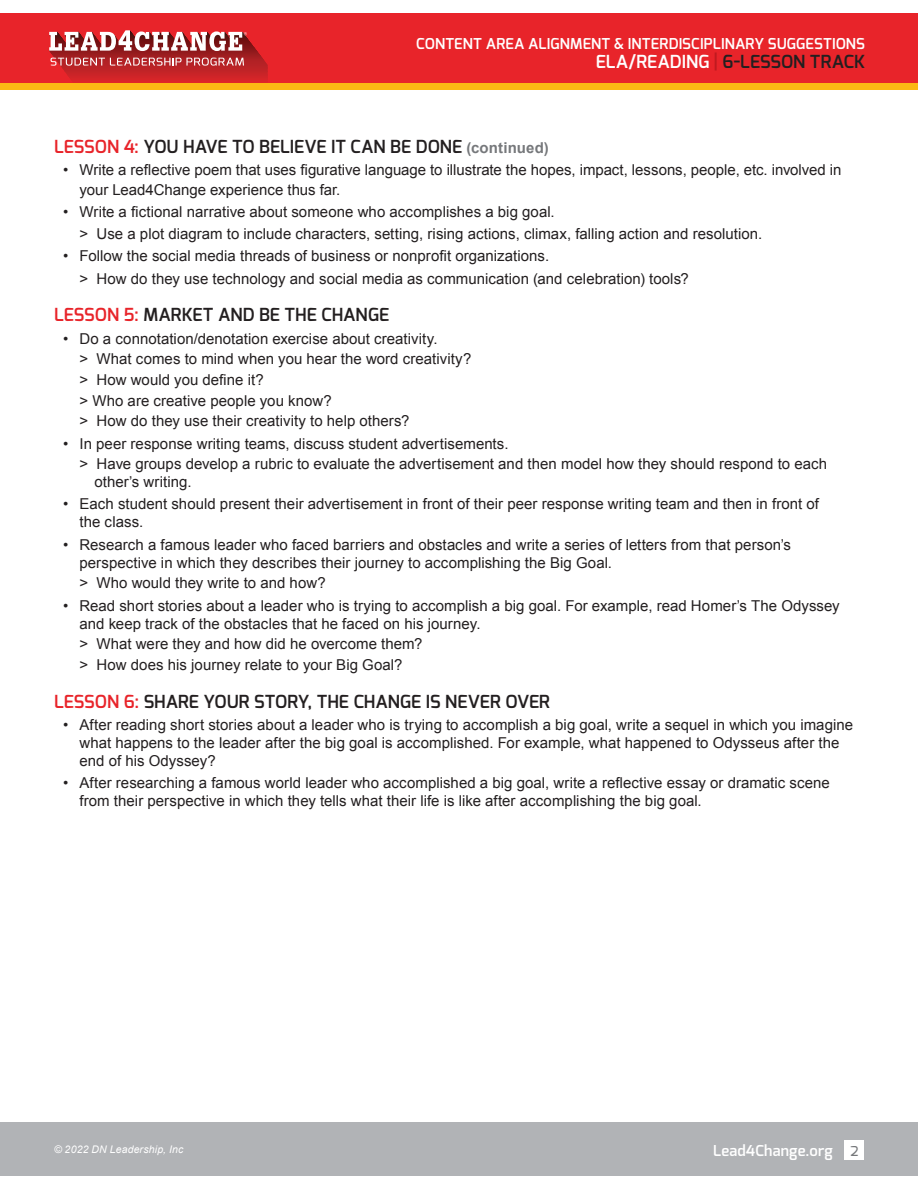
<style>
.page{position:relative;width:918px;height:1188px;background:#fff}
.page>*{position:absolute;margin:0;border:0;box-sizing:border-box;transform-origin:0 0}
.t1{font:600 18px "Exo";color:#231f20}
.text_bullets{font:15px/18px "Arial";letter-spacing:.005em;color:#231f20}
.t2{font:600 15px "Exo";letter-spacing:.01em;color:#fff}
.t3{font:italic 10.5px "Arial";letter-spacing:.015em;color:#fff}
.s1{color:#fff}
.s2{font-family:"Avenir";font-weight:800;color:#bf1a20}
.s3{color:#e8242a}
.s4{font-family:"Arial";font-weight:700;font-size:15px;color:#76787b}
.s5{font-weight:500;font-size:13.5px;color:#76787b}
</style>
<div class="page">
<div style="left:0;top:14px;width:918px;height:70px;background:#e8242a"></div>
<div style="left:0;top:1122px;width:918px;height:54px;background:#b1b3b6"></div>
<div style="left:845px;top:1141px;width:19px;height:19px;background:#fff"></div>
<hr style="left:49px;top:82px;width:218px;height:1px;background:#df2529">
<hr style="left:49px;top:81px;width:218px;height:1px;background:#dc2529">
<hr style="left:49px;top:80px;width:218px;height:1px;background:#d92528">
<hr style="left:49px;top:79px;width:218px;height:1px;background:#d62528">
<hr style="left:49px;top:78px;width:218px;height:1px;background:#d32528">
<hr style="left:49px;top:77px;width:218px;height:1px;background:#d02528">
<hr style="left:49px;top:76px;width:218px;height:1px;background:#ce2428">
<hr style="left:49px;top:75px;width:218px;height:1px;background:#cb2428">
<hr style="left:49px;top:74px;width:218px;height:1px;background:#c92428">
<hr style="left:49px;top:73px;width:218px;height:1px;background:#c82427">
<hr style="left:49px;top:72px;width:218px;height:1px;background:#c42427">
<hr style="left:49px;top:71px;width:218px;height:1px;background:#c22427">
<hr style="left:49px;top:70px;width:218px;height:1px;background:#c02326">
<hr style="left:49px;top:69px;width:218px;height:1px;background:#be2326">
<hr style="left:49px;top:68px;width:218px;height:1px;background:#bc2326">
<hr style="left:49px;top:67px;width:218px;height:1px;background:#bb2326">
<hr style="left:49px;top:66px;width:218px;height:1px;background:#b82226">
<hr style="left:49px;top:65px;width:218px;height:1px;background:#b72226">
<hr style="left:49px;top:64px;width:218px;height:1px;background:#b62226">
<hr style="left:49px;top:63px;width:218px;height:1px;background:#b42225">
<hr style="left:49px;top:62px;width:218px;height:1px;background:#b32225">
<hr style="left:49px;top:61px;width:218px;height:1px;background:#b22125">
<hr style="left:49px;top:60px;width:218px;height:1px;background:#af2124">
<hr style="left:49px;top:59px;width:218px;height:1px;background:#ab2023">
<hr style="left:49px;top:58px;width:218px;height:1px;background:#a81f23">
<hr style="left:49px;top:57px;width:218px;height:1px;background:#a31f21">
<hr style="left:49px;top:56px;width:218px;height:1px;background:#a01e21">
<hr style="left:49px;top:55px;width:218px;height:1px;background:#9c1d20">
<hr style="left:49px;top:54px;width:218px;height:1px;background:#991c1f">
<hr style="left:49px;top:53px;width:218px;height:1px;background:#961b1e">
<hr style="left:49px;top:52px;width:218px;height:1px;background:#91191c">
<hr style="left:49px;top:51px;width:218px;height:1px;background:#8e181b">
<hr style="left:49px;top:50px;width:218px;height:1px;background:#8a171a">
<hr style="left:49px;top:49px;width:218px;height:1px;background:#881719">
<hr style="left:49px;top:48px;width:218px;height:1px;background:#841518">
<hr style="left:49px;top:47px;width:218px;height:1px;background:#821517">
<hr style="left:49px;top:46px;width:218px;height:1px;background:#7e1416">
<hr style="left:49px;top:45px;width:218px;height:1px;background:#7c1315">
<hr style="left:49px;top:44px;width:218px;height:1px;background:#791213">
<hr style="left:49px;top:43px;width:218px;height:1px;background:#771112">
<hr style="left:49px;top:42px;width:218px;height:1px;background:#741011">
<hr style="left:49px;top:41px;width:218px;height:1px;background:#730f10">
<hr style="left:49px;top:40px;width:218px;height:1px;background:#6c0f10">
<hr style="left:49px;top:39px;width:218px;height:1px;background:#661110">
<hr style="left:49px;top:38px;width:218px;height:1px;background:#5f1310">
<hr style="left:49px;top:37px;width:218px;height:1px;background:#581410">
<hr style="left:49px;top:36px;width:218px;height:1px;background:#521410">
<hr style="left:49px;top:35px;width:218px;height:1px;background:#4b1511">
<hr style="left:49px;top:34px;width:218px;height:1px;background:#431310">
<hr style="left:49px;top:33px;width:218px;height:1px;background:#3c1111">
<hr style="left:49px;top:32px;width:218px;height:1px;background:#360f10">
<hr style="left:49px;top:31px;width:218px;height:1px;background:#350f10">
<hr style="left:49px;top:30px;width:218px;height:1px;background:#330e10">
<svg style="left:51px;top:58px;width:193px;height:8px"></svg>
<svg style="left:49px;top:30px;width:198px;height:21px"></svg>
<div style="left:0;top:83px;width:918px;height:7px;background:#fcb814"></div>
<p class="t2" style="left:416px;top:34px;width:450px">CONTENT AREA ALIGNMENT &amp; INTERDISCIPLINARY SUGGESTIONS</p>
<p class="t1" style="left:596px;top:50px;width:271px"><span class="s1">ELA/READING</span> <span class="s2">|</span> 6-LESSON TRACK</p>
<p class="t1" style="left:54px;top:135px;width:496px"><span class="s3">LESSON 4:</span> YOU HAVE TO BELIEVE IT CAN BE DONE <span class="s4">(continued)</span></p>
<p class="text_bullets" style="left:80px;top:160px;width:763px;line-height:19.5px;text-indent:-16px">• Write a reflective poem that uses figurative language to illustrate the hopes, impact, lessons, people, etc. involved in your Lead4Change experience thus far.</p>
<p class="text_bullets" style="left:63px;top:203px;width:493px">• Write a fictional narrative about someone who accomplishes a big goal.</p>
<p class="text_bullets" style="left:80px;top:225px;width:684px">&gt; Use a plot diagram to include characters, setting, rising actions, climax, falling action and resolution.</p>
<p class="text_bullets" style="left:63px;top:247px;width:488px">• Follow the social media threads of business or nonprofit organizations.</p>
<p class="text_bullets" style="left:80px;top:269px;width:611px">&gt; How do they use technology and social media as communication (and celebration) tools?</p>
<p class="t1" style="left:54px;top:303px;width:337px"><span class="s3">LESSON 5:</span> MARKET AND BE THE CHANGE</p>
<p class="text_bullets" style="left:63px;top:329px;width:376px">• Do a connotation/denotation exercise about creativity.</p>
<p class="text_bullets" style="left:80px;top:350px;width:393px">&gt; What comes to mind when you hear the word creativity?</p>
<p class="text_bullets" style="left:80px;top:371px;width:186px">&gt; How would you define it?</p>
<p class="text_bullets" style="left:80px;top:392px;width:254px">&gt; Who are creative people you know?</p>
<p class="text_bullets" style="left:80px;top:412px;width:331px">&gt; How do they use their creativity to help others?</p>
<p class="text_bullets" style="left:63px;top:434px;width:447px">• In peer response writing teams, discuss student advertisements.</p>
<p class="text_bullets" style="left:94px;top:455px;width:734px;text-indent:-15px">&gt; Have groups develop a rubric to evaluate the advertisement and then model how they should respond to each other’s writing.</p>
<p class="text_bullets" style="left:80px;top:495px;width:741px;text-indent:-16px">• Each student should present their advertisement in front of their peer response writing team and then in front of the class.</p>
<p class="text_bullets" style="left:80px;top:536px;width:713px;text-indent:-16px">• Research a famous leader who faced barriers and obstacles and write a series of letters from that person’s perspective in which they describes their journey to accomplishing the Big Goal.</p>
<p class="text_bullets" style="left:80px;top:574px;width:248px">&gt; Who would they write to and how?</p>
<p class="text_bullets" style="left:80px;top:596px;width:762px;text-indent:-16px">• Read short stories about a leader who is trying to accomplish a big goal. For example, read Homer’s The Odyssey and keep track of the obstacles that he faced on his journey.</p>
<p class="text_bullets" style="left:80px;top:635px;width:345px">&gt; What were they and how did he overcome them?</p>
<p class="text_bullets" style="left:80px;top:656px;width:325px">&gt; How does his journey relate to your Big Goal?</p>
<p class="t1" style="left:54px;top:690px;width:498px"><span class="s3">LESSON 6:</span> SHARE YOUR STORY, THE CHANGE IS NEVER OVER</p>
<p class="text_bullets" style="left:80px;top:716px;width:775px;text-indent:-16px">• After reading short stories about a leader who is trying to accomplish a big goal, write a sequel in which you imagine what happens to the leader after the big goal is accomplished. For example, what happened to Odysseus after the end of his Odyssey?</p>
<p class="text_bullets" style="left:80px;top:774px;width:752px;text-indent:-16px">• After researching a famous world leader who accomplished a big goal, write a reflective essay or dramatic scene from their perspective in which they tells what their life is like after accomplishing the big goal.</p>
<p class="t3" style="left:54px;top:1142px;width:131px">© 2022 DN Leadership, Inc</p>
<p class="t2" style="left:713px;top:1141px;width:147px">Lead4Change.org <span class="s5">2</span></p>
</div>
